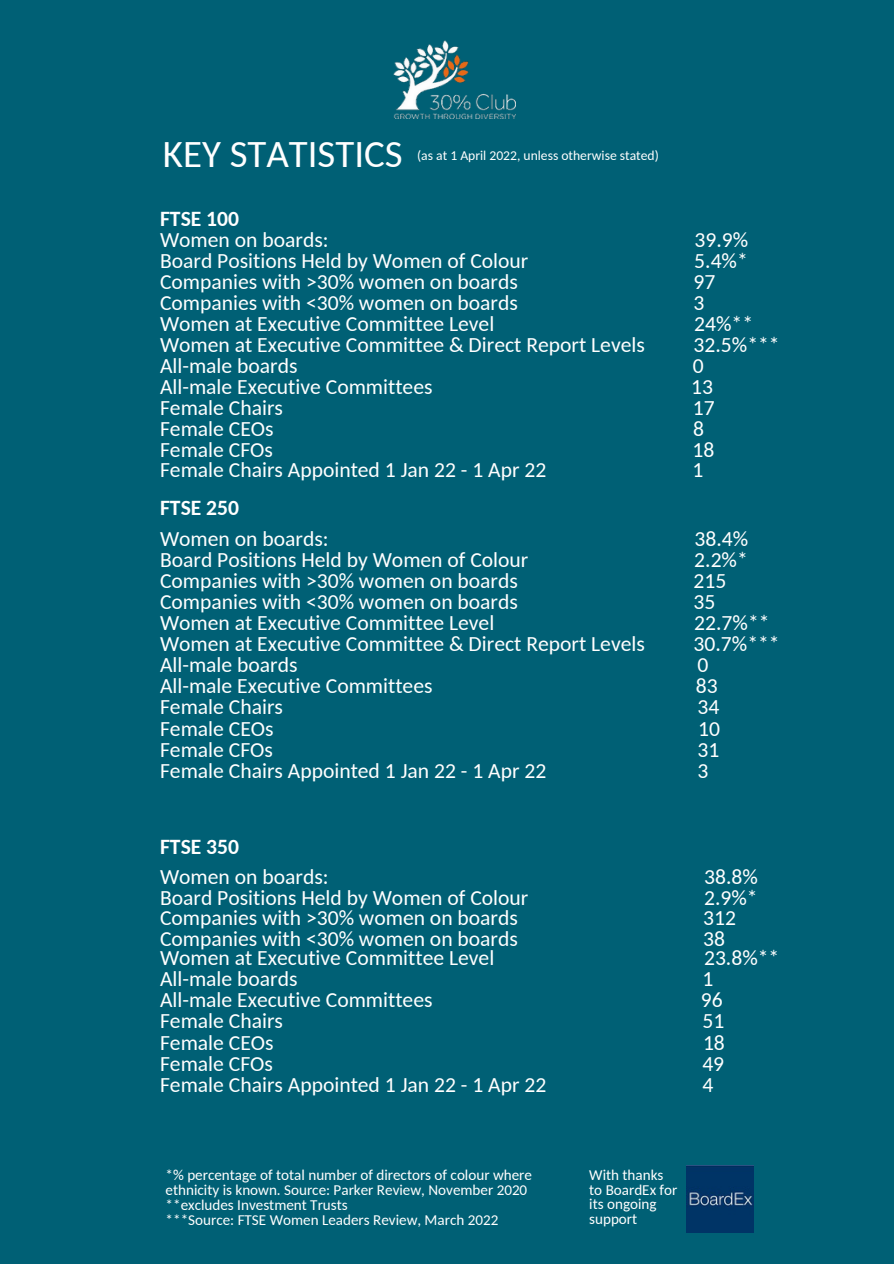
<style>
.page{position:relative;width:894px;height:1264px;background:#fff}
.page>*{position:absolute;margin:0;border:0;box-sizing:border-box;transform-origin:0 0}
.t1{font:38.85px "Carlito";color:#fff}
.t2{font:21.6px "Carlito";color:#fff}
.t3{font:700 21.6px "Carlito";color:#fff}
.t4{font:15.15px/15.1px "Carlito";color:#fff}
.t5{font:13.65px "Carlito";color:#fff}
</style>
<div class="page">
<div style="left:0;top:0;width:893px;height:1263px;background:#006075"></div>
<div style="left:882px;top:541px;width:11px;height:323px;background:#006075"></div>
<img style="left:686px;top:1165px;width:67px;height:67px">
<img style="left:394px;top:41px;width:121px;height:77px">
<p class="t1" style="left:163px;top:138px;width:241px">KEY STATISTICS</p>
<p class="t5" style="left:417px;top:149px;width:243px">(as at 1 April 2022, unless otherwise stated)</p>
<p class="t3" style="left:160px;top:209px;width:80px">FTSE 100</p>
<p class="t2" style="left:160px;top:230px;width:170px">Women on boards:</p>
<p class="t2" style="left:694px;top:230px;width:55px">39.9%</p>
<p class="t2" style="left:160px;top:251px;width:370px">Board Positions Held by Women of Colour</p>
<p class="t2" style="left:694px;top:251px;width:55px">5.4%*</p>
<p class="t2" style="left:160px;top:272px;width:359px">Companies with &gt;30% women on boards</p>
<p class="t2" style="left:693px;top:272px;width:23px">97</p>
<p class="t2" style="left:160px;top:293px;width:359px">Companies with &lt;30% women on boards</p>
<p class="t2" style="left:693px;top:293px;width:12px">3</p>
<p class="t2" style="left:160px;top:314px;width:335px">Women at Executive Committee Level</p>
<p class="t2" style="left:694px;top:314px;width:60px">24%**</p>
<p class="t2" style="left:160px;top:336px;width:486px">Women at Executive Committee &amp; Direct Report Levels</p>
<p class="t2" style="left:693px;top:336px;width:87px">32.5%***</p>
<p class="t2" style="left:160px;top:357px;width:139px">All-male boards</p>
<p class="t2" style="left:692px;top:357px;width:12px">0</p>
<p class="t2" style="left:160px;top:378px;width:274px">All-male Executive Committees</p>
<p class="t2" style="left:691px;top:378px;width:23px">13</p>
<p class="t2" style="left:160px;top:399px;width:124px">Female Chairs</p>
<p class="t2" style="left:692px;top:399px;width:23px">17</p>
<p class="t2" style="left:160px;top:420px;width:115px">Female CEOs</p>
<p class="t2" style="left:693px;top:420px;width:12px">8</p>
<p class="t2" style="left:160px;top:441px;width:114px">Female CFOs</p>
<p class="t2" style="left:692px;top:441px;width:23px">18</p>
<p class="t2" style="left:160px;top:460px;width:387px">Female Chairs Appointed 1 Jan 22 - 1 Apr 22</p>
<p class="t2" style="left:692px;top:460px;width:12px">1</p>
<p class="t3" style="left:160px;top:499px;width:80px">FTSE 250</p>
<p class="t2" style="left:160px;top:530px;width:170px">Women on boards:</p>
<p class="t2" style="left:694px;top:530px;width:55px">38.4%</p>
<p class="t2" style="left:160px;top:551px;width:370px">Board Positions Held by Women of Colour</p>
<p class="t2" style="left:694px;top:551px;width:55px">2.2%*</p>
<p class="t2" style="left:160px;top:572px;width:359px">Companies with &gt;30% women on boards</p>
<p class="t2" style="left:693px;top:572px;width:34px">215</p>
<p class="t2" style="left:160px;top:593px;width:359px">Companies with &lt;30% women on boards</p>
<p class="t2" style="left:693px;top:593px;width:23px">35</p>
<p class="t2" style="left:160px;top:614px;width:335px">Women at Executive Committee Level</p>
<p class="t2" style="left:694px;top:614px;width:77px">22.7%**</p>
<p class="t2" style="left:160px;top:635px;width:486px">Women at Executive Committee &amp; Direct Report Levels</p>
<p class="t2" style="left:693px;top:635px;width:87px">30.7%***</p>
<p class="t2" style="left:160px;top:656px;width:139px">All-male boards</p>
<p class="t2" style="left:697px;top:656px;width:12px">0</p>
<p class="t2" style="left:160px;top:677px;width:274px">All-male Executive Committees</p>
<p class="t2" style="left:695px;top:677px;width:23px">83</p>
<p class="t2" style="left:160px;top:698px;width:124px">Female Chairs</p>
<p class="t2" style="left:697px;top:698px;width:23px">34</p>
<p class="t2" style="left:160px;top:719px;width:115px">Female CEOs</p>
<p class="t2" style="left:698px;top:719px;width:23px">10</p>
<p class="t2" style="left:160px;top:740px;width:114px">Female CFOs</p>
<p class="t2" style="left:697px;top:740px;width:23px">31</p>
<p class="t2" style="left:160px;top:761px;width:387px">Female Chairs Appointed 1 Jan 22 - 1 Apr 22</p>
<p class="t2" style="left:697px;top:761px;width:12px">3</p>
<p class="t3" style="left:160px;top:837px;width:80px">FTSE 350</p>
<p class="t2" style="left:160px;top:868px;width:170px">Women on boards:</p>
<p class="t2" style="left:704px;top:868px;width:55px">38.8%</p>
<p class="t2" style="left:160px;top:889px;width:370px">Board Positions Held by Women of Colour</p>
<p class="t2" style="left:703px;top:889px;width:55px">2.9%*</p>
<p class="t2" style="left:160px;top:908px;width:359px">Companies with &gt;30% women on boards</p>
<p class="t2" style="left:703px;top:908px;width:34px">312</p>
<p class="t2" style="left:160px;top:929px;width:359px">Companies with &lt;30% women on boards</p>
<p class="t2" style="left:703px;top:929px;width:23px">38</p>
<p class="t2" style="left:160px;top:949px;width:335px">Women at Executive Committee Level</p>
<p class="t2" style="left:703px;top:949px;width:77px">23.8%**</p>
<p class="t2" style="left:160px;top:970px;width:139px">All-male boards</p>
<p class="t2" style="left:702px;top:970px;width:12px">1</p>
<p class="t2" style="left:160px;top:991px;width:274px">All-male Executive Committees</p>
<p class="t2" style="left:700px;top:991px;width:23px">96</p>
<p class="t2" style="left:160px;top:1012px;width:124px">Female Chairs</p>
<p class="t2" style="left:702px;top:1012px;width:23px">51</p>
<p class="t2" style="left:160px;top:1033px;width:115px">Female CEOs</p>
<p class="t2" style="left:702px;top:1033px;width:23px">18</p>
<p class="t2" style="left:160px;top:1054px;width:114px">Female CFOs</p>
<p class="t2" style="left:702px;top:1054px;width:23px">49</p>
<p class="t2" style="left:160px;top:1075px;width:387px">Female Chairs Appointed 1 Jan 22 - 1 Apr 22</p>
<p class="t2" style="left:702px;top:1075px;width:12px">4</p>
<p class="t4" style="left:166px;top:1168px;width:368px">*% percentage of total number of directors of colour where ethnicity is known. Source: Parker Review, November 2020 **excludes Investment Trusts</p>
<p class="t4" style="left:166px;top:1213px;width:334px">***Source: FTSE Women Leaders Review, March 2022</p>
<p class="t4" style="left:589px;top:1168px;width:76px">With thanks</p>
<p class="t4" style="left:589px;top:1183px;width:90px">to BoardEx for</p>
<p class="t4" style="left:589px;top:1197px;width:69px">its ongoing</p>
<p class="t4" style="left:589px;top:1212px;width:49px">support</p>
</div>
